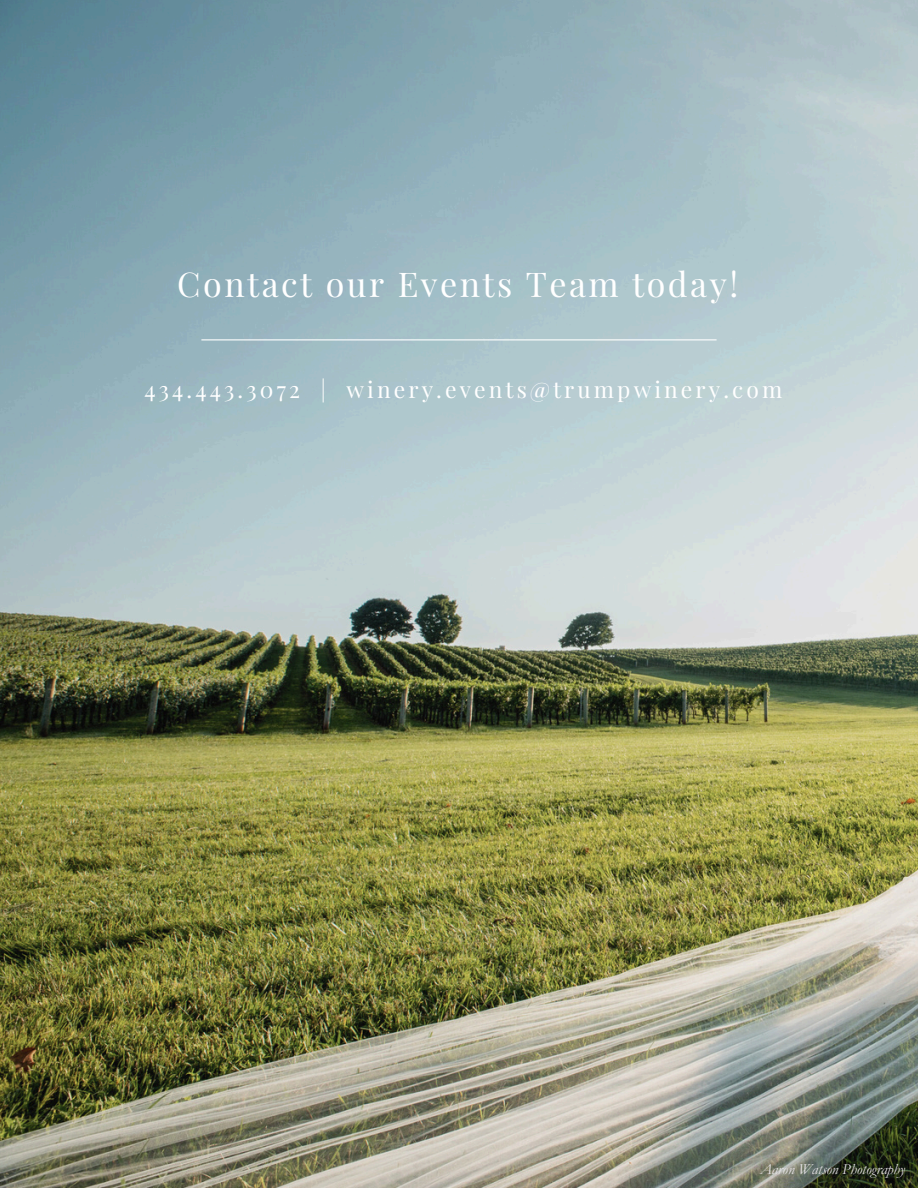
<style>
.page{position:relative;width:918px;height:1188px;background:#fff}
.page>*{position:absolute;margin:0;border:0;box-sizing:border-box;transform-origin:0 0}
.t1{font:34.05px "Playfair Display";letter-spacing:.075em;color:#fff}
.t2{font:22.8px "Playfair Display";letter-spacing:.135em;color:#fff}
.t3{font:italic 15.3px "Garamond";color:#e6e3e5}
</style>
<div class="page">
<img style="left:0;top:0;width:918px;height:1188px">
<hr style="left:201px;top:339px;width:516px;height:1px;background:#fff">
<h1 class="t1" style="left:177px;top:260px;width:562px">Contact our Events Team today!</h1>
<p class="t2" style="left:144px;top:373px;width:639px">434.443.3072 | winery.events@trumpwinery.com</p>
<p class="t3" style="left:760px;top:1161px;width:146px">Aaron Watson Photography</p>
</div>
